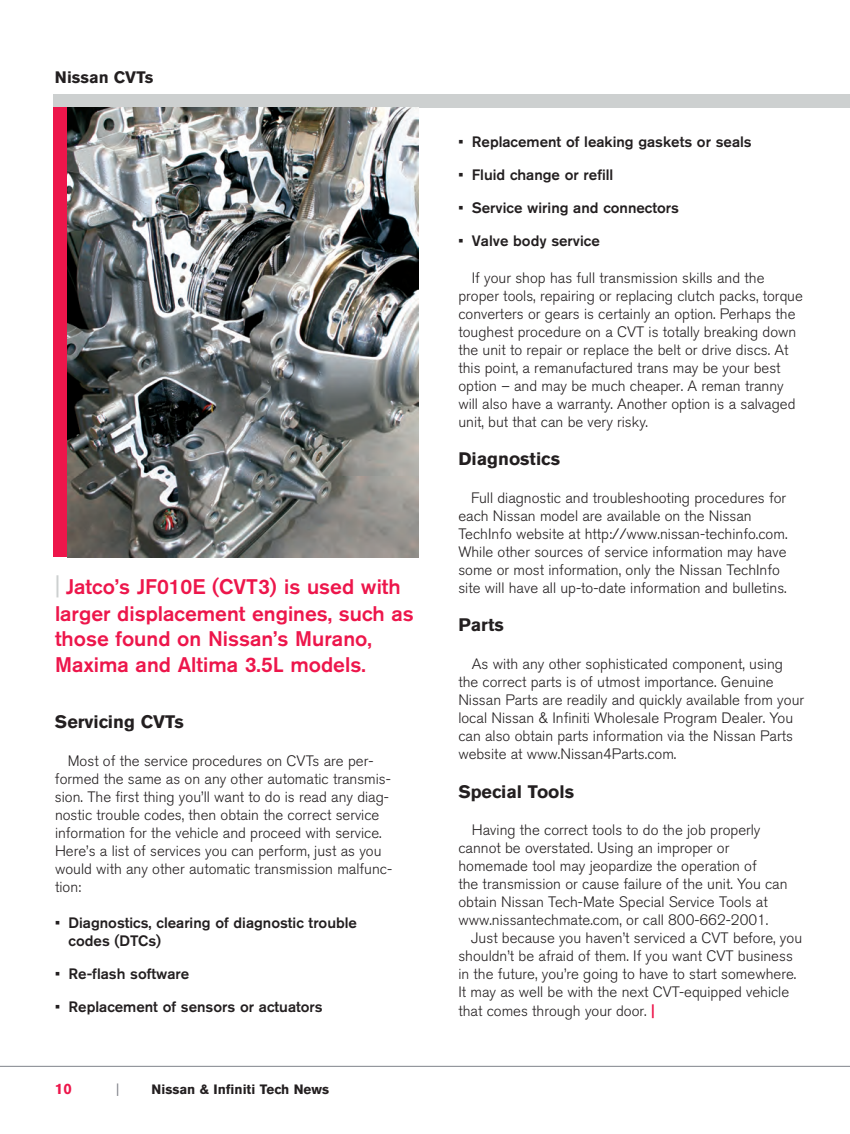
<style>
.page{position:relative;width:850px;height:1134px;background:#fff}
.page>*{position:absolute;margin:0;border:0;box-sizing:border-box;transform-origin:0 0}
.t1{font:500 21px/26px "Nissan AG";color:#ed164b}
.t2{font:700 18px "Nissan AG";color:#231f20}
.t3{font:700 16.5px "Nissan AG";color:#231f20}
.t4{font:300 15px/18px "Nissan AG";color:#231f20}
.t5{font:500 15px/18.1px "Nissan AG";color:#231f20}
.t6{font:700 15px "Nissan AG";color:#ed164b}
.t7{font:700 13.5px "Nissan AG";color:#231f20}
.t8{font:13.5px "Nissan AG";color:#80838a}
.s1{font-weight:400;font-size:24px;color:#cdd0d0}
.s2{font-weight:500;color:#ed164b}
</style>
<div class="page">
<hr style="left:0;top:1066px;width:849px;height:1px;background:#80838a">
<div style="left:53px;top:94px;width:796px;height:13px;background:#cdd0d0"></div>
<img style="left:67px;top:107px;width:351px;height:450px">
<div style="left:53px;top:107px;width:14px;height:450px;background:#ed164b"></div>
<p class="t3" style="left:55px;top:67px;width:100px">Nissan CVTs</p>
<h1 class="t1" style="left:55px;top:573px;width:360px"><span class="s1">|</span> Jatco’s JF010E (CVT3) is used with larger displacement engines, such as those found on Nissan’s Murano, Maxima and Altima 3.5L models.</h1>
<p class="t2" style="left:55px;top:712px;width:130px">Servicing CVTs</p>
<p class="t4" style="left:55px;top:752px;width:338px;text-indent:13px">Most of the service procedures on CVTs are per&shy;formed the same as on any other automatic transmis&shy;sion. The first thing you’ll want to do is read any diag&shy;nostic trouble codes, then obtain the correct service information for the vehicle and proceed with service.<br>Here’s a list of services you can perform, just as you would with any other automatic transmission malfunc&shy;tion:</p>
<p class="t5" style="left:69px;top:914px;width:290px;text-indent:-14px">• Diagnostics, clearing of diagnostic trouble codes (DTCs)</p>
<p class="t5" style="left:55px;top:965px;width:136px">• Re-flash software</p>
<p class="t5" style="left:55px;top:998px;width:269px">• Replacement of sensors or actuators</p>
<p class="t6" style="left:55px;top:1080px;width:18px">10</p>
<p class="t8" style="left:116px;top:1081px;width:5px">|</p>
<p class="t7" style="left:151px;top:1081px;width:179px">Nissan &amp; Infiniti Tech News</p>
<p class="t5" style="left:458px;top:133px;width:295px">• Replacement of leaking gaskets or seals</p>
<p class="t5" style="left:458px;top:166px;width:156px">• Fluid change or refill</p>
<p class="t5" style="left:458px;top:199px;width:222px">• Service wiring and connectors</p>
<p class="t5" style="left:458px;top:232px;width:143px">• Valve body service</p>
<p class="t4" style="left:458px;top:269px;width:346px;text-indent:14px">If your shop has full transmission skills and the proper tools, repairing or replacing clutch packs, torque converters or gears is certainly an option. Perhaps the toughest procedure on a CVT is totally breaking down the unit to repair or replace the belt or drive discs. At this point, a remanufactured trans may be your best option – and may be much cheaper. A reman tranny will also have a warranty. Another option is a salvaged unit, but that can be very risky.</p>
<p class="t2" style="left:458px;top:449px;width:103px">Diagnostics</p>
<p class="t4" style="left:458px;top:489px;width:330px;text-indent:13px">Full diagnostic and troubleshooting procedures for each Nissan model are available on the Nissan TechInfo website at http://www.nissan-techinfo.com.<br>While other sources of service information may have some or most information, only the Nissan TechInfo site will have all up-to-date information and bulletins.</p>
<p class="t2" style="left:458px;top:615px;width:47px">Parts</p>
<p class="t4" style="left:458px;top:655px;width:347px;text-indent:14px">As with any other sophisticated component, using the correct parts is of utmost importance. Genuine Nissan Parts are readily and quickly available from your local Nissan &amp; Infiniti Wholesale Program Dealer. You can also obtain parts information via the Nissan Parts website at www.Nissan4Parts.com.</p>
<p class="t2" style="left:458px;top:781px;width:117px">Special Tools</p>
<p class="t4" style="left:458px;top:821px;width:331px;text-indent:14px">Having the correct tools to do the job properly cannot be overstated. Using an improper or homemade tool may jeopardize the operation of<br>the transmission or cause failure of the unit. You can obtain Nissan Tech-Mate Special Service Tools at www.nissantechmate.com, or call 800-662-2001.</p>
<p class="t4" style="left:458px;top:929px;width:345px;text-indent:13px">Just because you haven’t serviced a CVT before, you shouldn’t be afraid of them. If you want CVT business in the future, you’re going to have to start somewhere.<br>It may as well be with the next CVT-equipped vehicle that comes through your door. <span class="s2">|</span></p>
</div>
